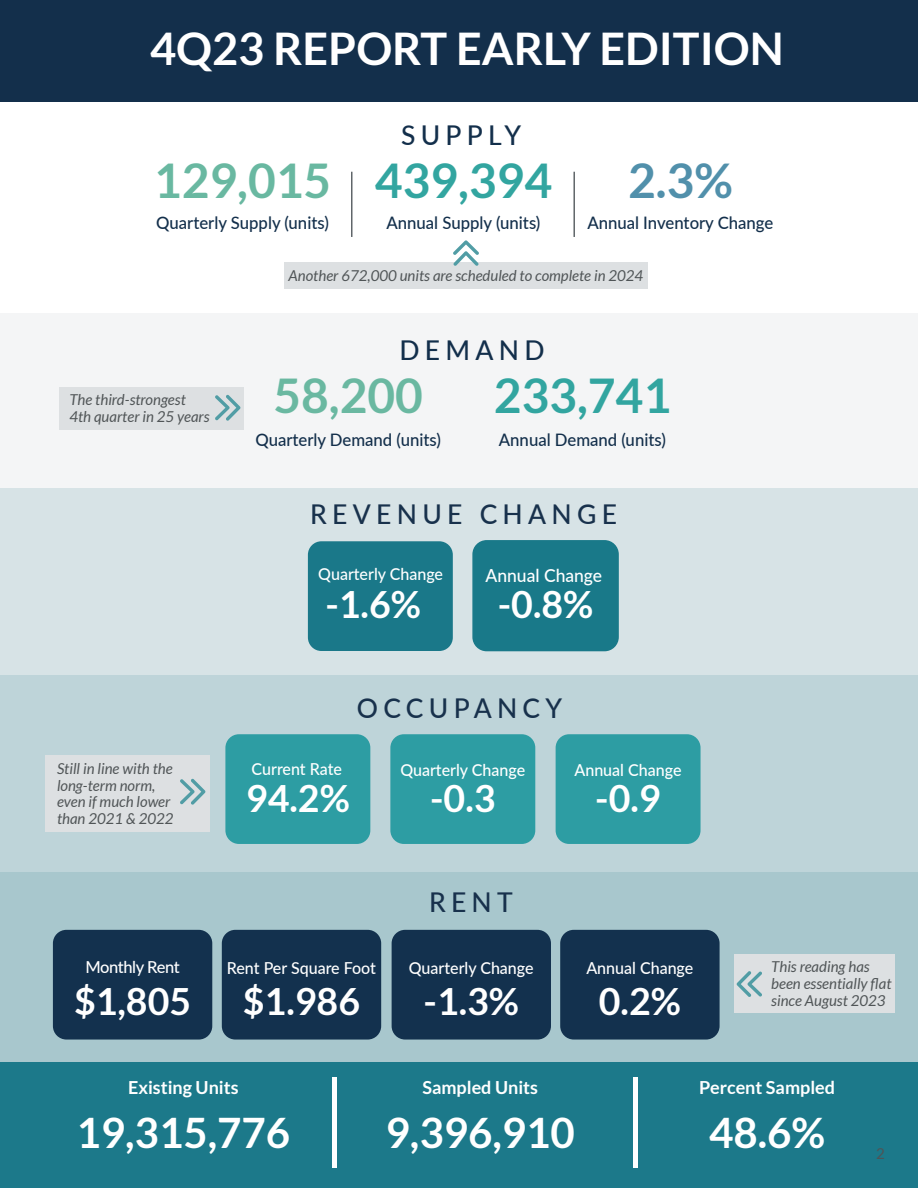
<style>
.page{position:relative;width:918px;height:1188px;background:#fff}
.page>*{position:absolute;margin:0;border:0;box-sizing:border-box;transform-origin:0 0}
.Subhead_Level_2{font:700 47.85px "Lato";color:#32a5a0}
.Subhead_Level_2-2{font:700 47.85px "Lato";color:#69b8a1}
.Subhead_Level_2-3{font:700 47.85px "Lato";color:#6ab8a1}
.Subhead_Level_2-4{font:700 47.85px "Lato";color:#5190ab}
.Subhead_Level_2-5{font:700 45px "Lato";color:#fff}
.Subhead_Level_2-6{font:700 42px "Lato";color:#fff}
.Subhead_Level_2-7{font:700 37.5px "Lato";color:#fff}
.Subhead_Level_1{font:500 27.3px "Lato";letter-spacing:.2em;color:#18314c}
.Subhead_Level_1-2{font:500 27.3px "Lato";letter-spacing:.2em;color:#132f4b}
.Subhead_Level_2-8{font:700 18px "Lato";color:#fff}
.Subhead_Level_2-9{font:500 18px "Lato";color:#fff}
.Subhead_Level_2-10{font:500 17.25px "Lato";color:#132f4b}
.Subhead_Level_2-11{font:500 16.5px "Lato";color:#fff}
.Subhead_Level_2-12{font:500 16.5px "Lato";letter-spacing:-.025em;color:#fff}
.Subhead_Level_2-13{font:italic 15px/16.8px "Lato";color:#505557}
.t1{font:15px "Lato";color:#4e5456}
</style>
<div class="page">
<div style="left:0;top:314px;width:918px;height:816px;background:#f4f5f6"></div>
<div style="left:0;top:0;width:918px;height:102px;background:#132f4b"></div>
<div style="left:0;top:488px;width:918px;height:700px;background:#d7e3e6"></div>
<div style="left:0;top:675px;width:918px;height:487px;background:#bed4d9"></div>
<div style="left:0;top:873px;width:918px;height:194px;background:#a8c7cd"></div>
<div style="left:0;top:1063px;width:918px;height:125px;background:#1c798a"></div>
<hr style="left:333px;top:1077px;width:4px;height:91px;background:#fff">
<div style="left:633px;top:1077px;width:5px;height:91px;background:#fff"></div>
<div style="left:53px;top:930px;width:159px;height:110px;background:#13314e;border-radius:14px"></div>
<div style="left:222px;top:930px;width:159px;height:110px;background:#13314e;border-radius:14px"></div>
<div style="left:392px;top:930px;width:159px;height:110px;background:#13314e;border-radius:14px"></div>
<div style="left:560px;top:930px;width:160px;height:110px;background:#13314e;border-radius:14px"></div>
<div style="left:308px;top:541px;width:145px;height:110px;background:#1a7889;border-radius:14px"></div>
<div style="left:473px;top:541px;width:145px;height:110px;background:#197989;border-radius:14px"></div>
<div style="left:472px;top:540px;width:147px;height:111px;border:2px solid #197989;border-radius:14px"></div>
<div style="left:59px;top:387px;width:185px;height:43px;background:#dde0e2"></div>
<svg style="left:215px;top:395px;width:25px;height:26px"></svg>
<hr style="left:351px;top:172px;width:1px;height:65px;background:#60666a">
<hr style="left:573px;top:172px;width:2px;height:65px;background:#60666a">
<div style="left:390px;top:734px;width:145px;height:110px;background:#2d9da3;border-radius:14px"></div>
<div style="left:556px;top:734px;width:145px;height:110px;background:#2d9da3;border-radius:14px"></div>
<div style="left:225px;top:734px;width:145px;height:110px;background:#2d9da3;border-radius:14px"></div>
<div style="left:284px;top:262px;width:364px;height:27px;background:#dde0e2"></div>
<svg style="left:453px;top:240px;width:26px;height:26px"></svg>
<div style="left:734px;top:955px;width:161px;height:58px;background:#dde0e2"></div>
<svg style="left:737px;top:971px;width:25px;height:26px"></svg>
<div style="left:45px;top:755px;width:165px;height:77px;background:#dde0e2"></div>
<svg style="left:180px;top:779px;width:25px;height:26px"></svg>
<p class="Subhead_Level_2-5" style="left:150px;top:23px;width:635px">4Q23 REPORT EARLY EDITION</p>
<p class="Subhead_Level_1-2" style="left:401px;top:115px;width:122px">SUPPLY</p>
<p class="Subhead_Level_2-2" style="left:154px;top:153px;width:179px">129,015</p>
<p class="Subhead_Level_2" style="left:375px;top:153px;width:179px">439,394</p>
<p class="Subhead_Level_2-10" style="left:386px;top:211px;width:155px">Annual Supply (units)</p>
<p class="Subhead_Level_2-10" style="left:156px;top:211px;width:174px">Quarterly Supply (units)</p>
<p class="Subhead_Level_2-4" style="left:628px;top:153px;width:106px">2.3%</p>
<p class="Subhead_Level_2-10" style="left:587px;top:211px;width:188px">Annual Inventory Change</p>
<p class="Subhead_Level_2-13" style="left:289px;top:268px;width:356px">Another 672,000 units are scheduled to complete in 2024</p>
<p class="Subhead_Level_2-13" style="left:69px;top:392px;width:142px">The third-strongest<br>4th quarter in 25 years</p>
<p class="Subhead_Level_2-13" style="left:57px;top:760px;width:118px">Still in line with the long-term norm, even if much lower than 2021 &amp; 2022</p>
<p class="Subhead_Level_1-2" style="left:399px;top:331px;width:147px">DEMAND</p>
<p class="Subhead_Level_2-3" style="left:273px;top:368px;width:151px">58,200</p>
<p class="Subhead_Level_2-10" style="left:255px;top:427px;width:187px">Quarterly Demand (units)</p>
<p class="Subhead_Level_2" style="left:494px;top:368px;width:179px">233,741</p>
<p class="Subhead_Level_2-10" style="left:499px;top:427px;width:168px">Annual Demand (units)</p>
<p class="Subhead_Level_1" style="left:310px;top:495px;width:308px">REVENUE CHANGE</p>
<p class="Subhead_Level_2-11" style="left:318px;top:562px;width:126px">Quarterly Change</p>
<p class="Subhead_Level_2-9" style="left:486px;top:562px;width:118px">Annual Change</p>
<p class="Subhead_Level_2-7" style="left:325px;top:583px;width:97px">-1.6%</p>
<p class="Subhead_Level_2-7" style="left:498px;top:583px;width:97px">-0.8%</p>
<p class="Subhead_Level_1" style="left:357px;top:689px;width:207px">OCCUPANCY</p>
<p class="Subhead_Level_2-11" style="left:252px;top:758px;width:92px">Current Rate</p>
<p class="Subhead_Level_2-7" style="left:246px;top:777px;width:105px">94.2%</p>
<p class="Subhead_Level_2-11" style="left:400px;top:758px;width:126px">Quarterly Change</p>
<p class="Subhead_Level_2-11" style="left:575px;top:758px;width:108px">Annual Change</p>
<p class="Subhead_Level_2-7" style="left:430px;top:777px;width:67px">-0.3</p>
<p class="Subhead_Level_2-7" style="left:595px;top:777px;width:67px">-0.9</p>
<p class="Subhead_Level_1" style="left:429px;top:882px;width:85px">RENT</p>
<p class="Subhead_Level_2-12" style="left:85px;top:955px;width:96px">Monthly Rent</p>
<p class="Subhead_Level_2-13" style="left:771px;top:959px;width:122px">This reading has been essentially flat</p>
<p class="Subhead_Level_2-11" style="left:409px;top:957px;width:126px">Quarterly Change</p>
<p class="Subhead_Level_2-11" style="left:586px;top:957px;width:108px">Annual Change</p>
<p class="Subhead_Level_2-11" style="left:227px;top:957px;width:151px">Rent Per Square Foot</p>
<p class="Subhead_Level_2-7" style="left:74px;top:979px;width:119px">$1,805</p>
<p class="Subhead_Level_2-13" style="left:771px;top:992px;width:116px">since August 2023</p>
<p class="Subhead_Level_2-7" style="left:243px;top:979px;width:119px">$1.986</p>
<p class="Subhead_Level_2-7" style="left:424px;top:979px;width:97px">-1.3%</p>
<p class="Subhead_Level_2-7" style="left:599px;top:979px;width:84px">0.2%</p>
<p class="Subhead_Level_2-8" style="left:128px;top:1077px;width:112px">Existing Units</p>
<p class="Subhead_Level_2-8" style="left:422px;top:1077px;width:117px">Sampled Units</p>
<p class="Subhead_Level_2-8" style="left:699px;top:1077px;width:137px">Percent Sampled</p>
<p class="Subhead_Level_2-6" style="left:76px;top:1109px;width:215px">19,315,776</p>
<p class="Subhead_Level_2-6" style="left:386px;top:1109px;width:191px">9,396,910</p>
<p class="Subhead_Level_2-6" style="left:709px;top:1109px;width:118px">48.6%</p>
<p class="t1" style="left:876px;top:1145px;width:10px">2</p>
</div>
